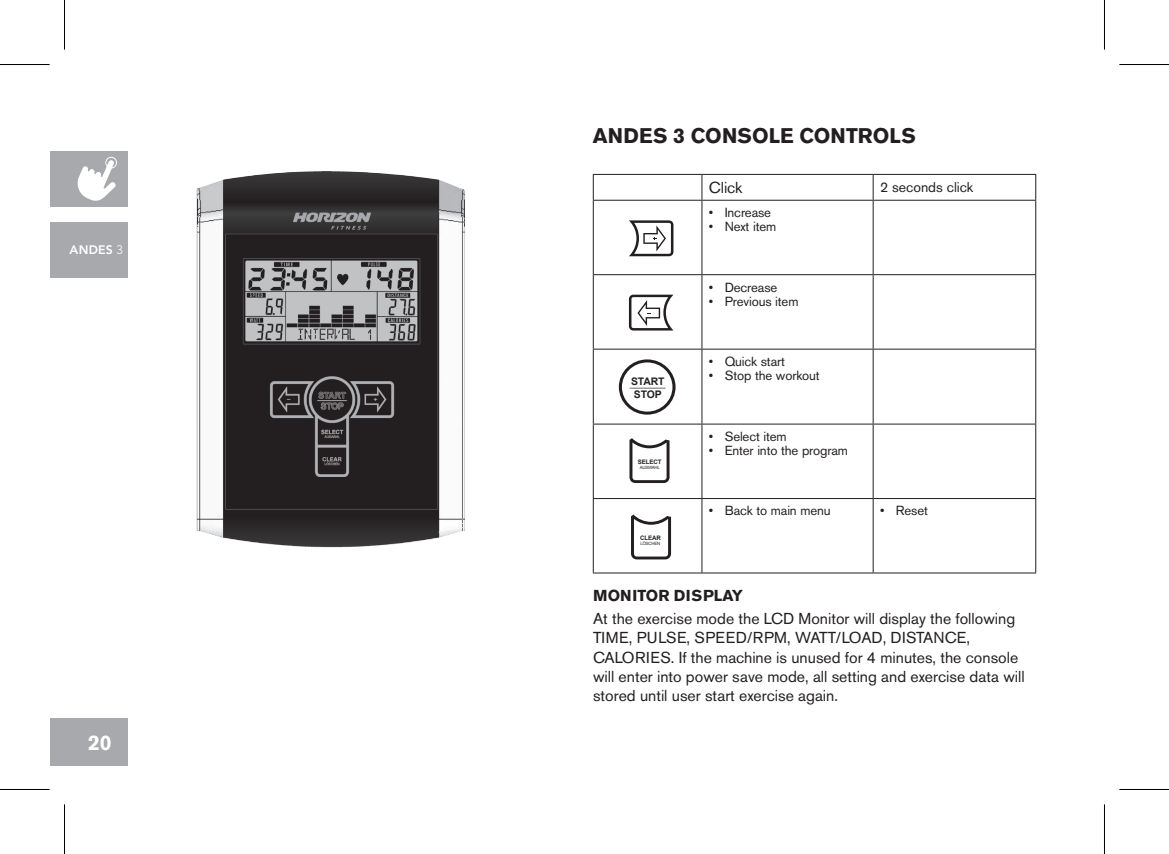
<style>
.page{position:relative;width:1169px;height:854px;background:#fff}
.page>*{position:absolute;margin:0;border:0;box-sizing:border-box;transform-origin:0 0}
.t1{font:700 21px "Akzidenz Grotesk BE";color:#231f20}
.t2{font:700 21px "Akzidenz Grotesk BE";color:#fff}
.t3{font:15.75px/19.2px "Akzidenz Grotesk BE";color:#231f20}
.t4{font:700 15.75px "Akzidenz Grotesk BE";color:#231f20}
.t5{font:14px "Akzidenz Grotesk BE";color:#231f20}
.t6{font:13.12px "Akzidenz Grotesk BE";letter-spacing:-.01em;color:#231f20}
.t7{font:800 12.25px "Avenir";letter-spacing:.02em;color:#fff}
.t8{font:700 10.33px "Arial";letter-spacing:-.01em;color:#231f20}
.t9{font:700 6.12px "Arial";letter-spacing:-.01em;color:#231f20}
.t10{font:4.38px "Arial";letter-spacing:-.05em;color:#231f20}
.s1{font-weight:300}
</style>
<div class="page">
<div style="left:50px;top:718px;width:77px;height:47px;background:#a8a9ad"></div>
<div style="left:50px;top:151px;width:77px;height:55px;background:#a8a9ad"></div>
<svg style="left:77px;top:157px;width:40px;height:44px"></svg>
<img style="left:196px;top:171px;width:269px;height:377px">
<img style="left:253px;top:360px;width:158px;height:133px">
<img style="left:276px;top:196px;width:111px;height:50px">
<div style="left:50px;top:222px;width:77px;height:55px;background:#a8a9ad"></div>
<hr style="left:593px;top:174px;width:109px;height:1px;background:#231f20">
<svg style="left:593px;top:175px;width:1px;height:25px"></svg>
<hr style="left:702px;top:174px;width:171px;height:1px;background:#231f20">
<svg style="left:701px;top:175px;width:1px;height:25px"></svg>
<hr style="left:873px;top:174px;width:163px;height:1px;background:#231f20">
<svg style="left:872px;top:175px;width:1px;height:25px"></svg>
<svg style="left:1035px;top:175px;width:1px;height:25px"></svg>
<hr style="left:593px;top:200px;width:109px;height:1px;background:#231f20">
<hr style="left:593px;top:201px;width:1px;height:73px;background:#231f20">
<hr style="left:702px;top:200px;width:171px;height:1px;background:#231f20">
<hr style="left:701px;top:201px;width:1px;height:73px;background:#231f20">
<hr style="left:873px;top:200px;width:163px;height:1px;background:#231f20">
<hr style="left:872px;top:201px;width:1px;height:73px;background:#231f20">
<hr style="left:1035px;top:201px;width:1px;height:73px;background:#231f20">
<hr style="left:593px;top:274px;width:109px;height:1px;background:#231f20">
<hr style="left:593px;top:275px;width:1px;height:73px;background:#231f20">
<hr style="left:702px;top:274px;width:171px;height:1px;background:#231f20">
<hr style="left:701px;top:275px;width:1px;height:73px;background:#231f20">
<hr style="left:873px;top:274px;width:163px;height:1px;background:#231f20">
<hr style="left:872px;top:275px;width:1px;height:73px;background:#231f20">
<hr style="left:1035px;top:275px;width:1px;height:73px;background:#231f20">
<hr style="left:593px;top:348px;width:109px;height:1px;background:#231f20">
<hr style="left:593px;top:349px;width:1px;height:74px;background:#231f20">
<hr style="left:702px;top:348px;width:171px;height:1px;background:#231f20">
<hr style="left:701px;top:349px;width:1px;height:74px;background:#231f20">
<hr style="left:873px;top:348px;width:163px;height:1px;background:#231f20">
<hr style="left:872px;top:349px;width:1px;height:74px;background:#231f20">
<hr style="left:1035px;top:349px;width:1px;height:74px;background:#231f20">
<hr style="left:593px;top:423px;width:109px;height:1px;background:#231f20">
<hr style="left:593px;top:424px;width:1px;height:74px;background:#231f20">
<hr style="left:702px;top:423px;width:171px;height:1px;background:#231f20">
<hr style="left:701px;top:424px;width:1px;height:74px;background:#231f20">
<hr style="left:873px;top:423px;width:163px;height:1px;background:#231f20">
<hr style="left:872px;top:424px;width:1px;height:74px;background:#231f20">
<hr style="left:1035px;top:424px;width:1px;height:74px;background:#231f20">
<hr style="left:593px;top:498px;width:109px;height:1px;background:#231f20">
<hr style="left:593px;top:499px;width:1px;height:73px;background:#231f20">
<hr style="left:702px;top:498px;width:171px;height:1px;background:#231f20">
<hr style="left:701px;top:499px;width:1px;height:73px;background:#231f20">
<hr style="left:873px;top:498px;width:163px;height:1px;background:#231f20">
<hr style="left:872px;top:499px;width:1px;height:73px;background:#231f20">
<hr style="left:1035px;top:499px;width:1px;height:73px;background:#231f20">
<hr style="left:593px;top:572px;width:109px;height:1px;background:#231f20">
<hr style="left:702px;top:572px;width:171px;height:1px;background:#231f20">
<hr style="left:873px;top:572px;width:163px;height:1px;background:#231f20">
<svg style="left:629px;top:294px;width:44px;height:36px"></svg>
<svg style="left:629px;top:220px;width:44px;height:36px"></svg>
<svg style="left:619px;top:359px;width:56px;height:55px"></svg>
<svg style="left:629px;top:438px;width:40px;height:45px"></svg>
<svg style="left:631px;top:514px;width:40px;height:45px"></svg>
<hr style="left:0;top:64px;width:50px;height:1px;background:#000">
<hr style="left:1119px;top:64px;width:49px;height:1px;background:#000">
<hr style="left:0;top:789px;width:50px;height:1px;background:#000">
<hr style="left:1119px;top:789px;width:49px;height:1px;background:#000">
<hr style="left:64px;top:0;width:1px;height:50px;background:#000">
<hr style="left:64px;top:804px;width:1px;height:49px;background:#000">
<hr style="left:1104px;top:0;width:1px;height:50px;background:#000">
<hr style="left:1104px;top:804px;width:1px;height:49px;background:#000">
<p class="t7" style="left:70px;top:242px;width:55px">ANDES <span class="s1">3</span></p>
<h1 class="t2" style="left:88px;top:730px;width:25px">20</h1>
<h1 class="t1" style="left:593px;top:124px;width:106px">ANDES 3 CONSOLE</h1>
<h1 class="t1" style="left:799px;top:124px;width:16px">CONTROLS</h1>
<p class="t3" style="left:709px;top:178px;width:35px">Click</p>
<p class="t5" style="left:880px;top:179px;width:95px">2 seconds click</p>
<p class="t6" style="left:709px;top:205px;width:64px">• Increase</p>
<p class="t6" style="left:709px;top:219px;width:69px">• Next item</p>
<p class="t8" style="left:631px;top:375px;width:35px">START</p>
<p class="t8" style="left:634px;top:388px;width:29px">STOP</p>
<p class="t9" style="left:638px;top:457px;width:25px">SELECT</p>
<p class="t10" style="left:640px;top:464px;width:22px">AUSWAHL</p>
<p class="t9" style="left:640px;top:534px;width:22px">CLEAR</p>
<p class="t10" style="left:640px;top:541px;width:21px">LÖSCHEN</p>
<p class="t6" style="left:709px;top:279px;width:70px">• Decrease</p>
<p class="t6" style="left:709px;top:293px;width:91px">• Previous item</p>
<p class="t6" style="left:709px;top:353px;width:78px">• Quick start</p>
<p class="t6" style="left:709px;top:367px;width:112px">• Stop the workout</p>
<p class="t6" style="left:709px;top:428px;width:79px">• Select item</p>
<p class="t6" style="left:709px;top:442px;width:141px">• Enter into the program</p>
<p class="t6" style="left:709px;top:503px;width:123px">• Back to main menu</p>
<p class="t6" style="left:880px;top:503px;width:49px">• Reset</p>
<p class="t4" style="left:593px;top:586px;width:25px">MONITOR</p>
<p class="t4" style="left:674px;top:586px;width:23px">DISPLA</p>
<p class="t4" style="left:731px;top:586px;width:13px">Y</p>
<p class="t3" style="left:593px;top:609px;width:433px">At the exercise mode the LCD Monitor will display the following TIME, PULSE, SPEED/RPM, WATT/LOAD, DISTANCE, CALORIES. If the machine is unused for 4 minutes, the console will enter into power save mode, all setting and exercise data will stored until user start exercise again.</p>
</div>
